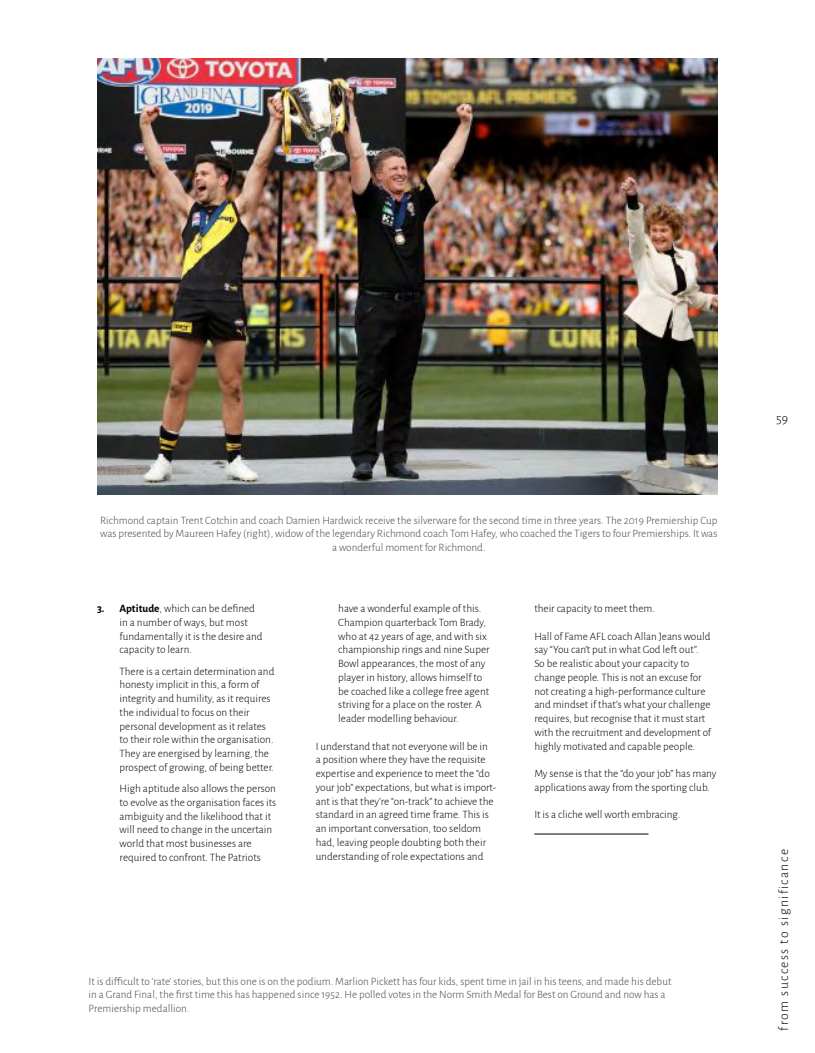
<style>
.page{position:relative;width:815px;height:1053px;background:#fff}
.page>*{position:absolute;margin:0;border:0;box-sizing:border-box;transform-origin:0 0}
.t1{font:300 13.75px "Alegreya Sans";letter-spacing:.1em;color:#000}
.t2{font:300 11.25px/13.8px "Alegreya Sans";color:#000}
.t3{font:300 11.25px/13.8px "Alegreya Sans";color:#464547}
.s1{font-weight:700}
</style>
<div class="page">
<hr style="left:534px;top:833px;width:114px;height:1px;background:#000">
<img style="left:97px;top:58px;width:620px;height:437px">
<p class="t3" style="left:100px;top:512px;width:619px;text-align:center">Richmond captain Trent Cotchin and coach Damien Hardwick receive the silverware for the second time in three years. The 2019 Premiership Cup was presented by Maureen Hafey (right), widow of the legendary Richmond coach Tom Hafey, who coached the Tigers to four Premierships. It was a wonderful moment for Richmond.</p>
<p class="t2" style="left:120px;top:601px;width:145px;text-indent:-22px"><span class="s1">3. Aptitude</span>, which can be defined in a number of ways, but most fundamentally it is the desire and capacity to learn.</p>
<p class="t2" style="left:120px;top:663px;width:156px">There is a certain determination and honesty implicit in this, a form of integrity and humility, as it requires the individual to focus on their personal development as it relates to their role within the organisation.<br>They are energised by learning, the prospect of growing, of being better.</p>
<p class="t2" style="left:120px;top:781px;width:158px">High aptitude also allows the person to evolve as the organisation faces its ambiguity and the likelihood that it will need to change in the uncertain world that most businesses are required to confront. The Patriots</p>
<p class="t2" style="left:338px;top:601px;width:153px">have a wonderful example of this.<br>Champion quarterback Tom Brady, who at 42 years of age, and with six championship rings and nine Super Bowl appearances, the most of any player in history, allows himself to be coached like a college free agent striving for a place on the roster. A leader modelling behaviour.</p>
<p class="t2" style="left:316px;top:738px;width:182px">I understand that not everyone will be in<br>a position where they have the requisite expertise and experience to meet the “do your job” expectations, but what is import&shy;ant is that they’re “on-track” to achieve the standard in an agreed time frame. This is an important conversation, too seldom had, leaving people doubting both their understanding of role expectations and</p>
<p class="t2" style="left:534px;top:601px;width:122px">their capacity to meet them.</p>
<p class="t2" style="left:534px;top:628px;width:178px">Hall of Fame AFL coach Allan Jeans would say “You can’t put in what God left out”.<br>So be realistic about your capacity to change people. This is not an excuse for not creating a high-performance culture and mindset if that’s what your challenge requires, but recognise that it must start with the recruitment and development of highly motivated and capable people.</p>
<p class="t2" style="left:534px;top:766px;width:184px">My sense is that the “do your job” has many applications away from the sporting club.</p>
<p class="t2" style="left:534px;top:807px;width:148px">It is a cliche well worth embracing.</p>
<p class="t3" style="left:89px;top:973px;width:584px">It is difficult to ‘rate’ stories, but this one is on the podium. Marlion Pickett has four kids, spent time in jail in his teens, and made his debut in a Grand Final, the first time this has happened since 1952. He polled votes in the Norm Smith Medal for Best on Ground and now has a<br>Premiership medallion.</p>
<p class="t1" style="left:776px;top:409px;width:14px">59</p>
<p class="t1" style="left:775px;top:1030px;width:183px;rotate:-90deg">from success to significance</p>
</div>
